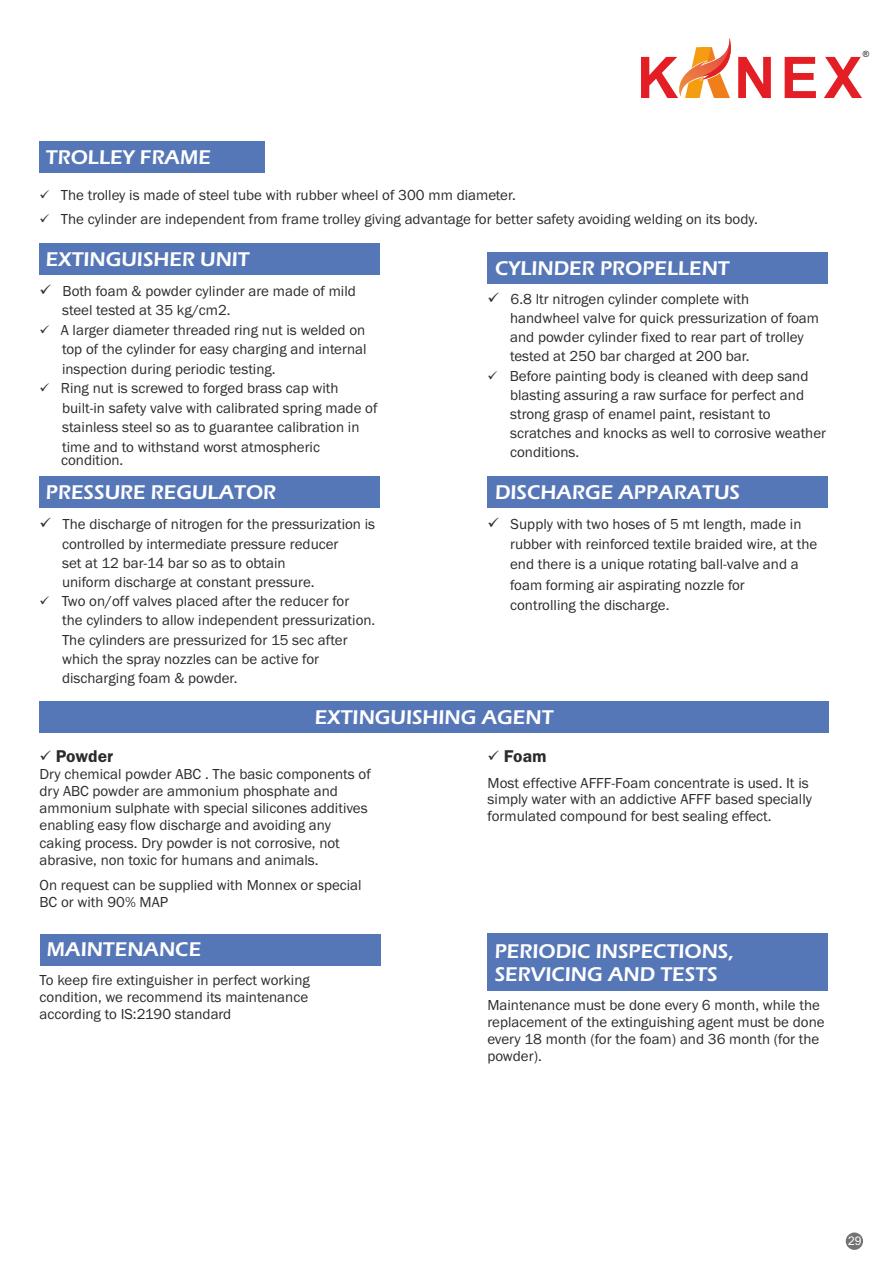
<style>
.page{position:relative;width:893px;height:1263px;background:#fff}
.page>*{position:absolute;margin:0;border:0;box-sizing:border-box;transform-origin:0 0}
.t1{font:600 20.55px "Eras ITC";color:#fff}
.t2{font:600 17.7px "Franklin Gothic";color:#2b2b2a}
.t3{font:15px/17px "Franklin Gothic";color:#2b2b2a}
.t4{font:12px "Arial";color:#fff}
.t5{font:8.7px "Arial";color:#1c1b18}
</style>
<div class="page">
<div style="left:40px;top:141px;width:225px;height:32px;background:#5576b7"></div>
<div style="left:40px;top:244px;width:340px;height:31px;background:#5576b7"></div>
<div style="left:488px;top:252px;width:340px;height:32px;background:#5576b7"></div>
<div style="left:488px;top:476px;width:340px;height:32px;background:#5576b7"></div>
<div style="left:40px;top:476px;width:340px;height:32px;background:#5576b7"></div>
<div style="left:40px;top:701px;width:789px;height:32px;background:#5576b7"></div>
<div style="left:487px;top:934px;width:341px;height:57px;background:#5576b7"></div>
<div style="left:41px;top:934px;width:340px;height:31px;background:#5576b7"></div>
<svg style="left:641px;top:38px;width:221px;height:60px"></svg>
<div style="left:846px;top:1232px;width:17px;height:18px;background:#737373;border-radius:50%"></div>
<p class="t5" style="left:863px;top:50px;width:8px">®</p>
<h1 class="t1" style="left:46px;top:150px;width:167px">TROLLEY FRAME</h1>
<p class="t3" style="left:40px;top:188px;width:478px">✓ The trolley is made of steel tube with rubber wheel of 300 mm diameter.</p>
<p class="t3" style="left:40px;top:211px;width:720px">✓ The cylinder are independent from frame trolley giving advantage for better safety avoiding welding on its body.</p>
<h1 class="t1" style="left:46px;top:252px;width:205px">EXTINGUISHER UNIT</h1>
<p class="t3" style="left:62px;top:282px;width:295px;line-height:19.5px;text-indent:-22px">✓ Both foam &amp; powder cylinder are made of mild steel tested at 35 kg/cm2.</p>
<p class="t3" style="left:62px;top:321px;width:306px;line-height:19.5px;text-align:justify;text-indent:-22px">✓ A larger diameter threaded ring nut is welded on top of the cylinder for easy charging and internal inspection during periodic testing.</p>
<p class="t3" style="left:62px;top:380px;width:317px;line-height:19.5px;text-indent:-22px">✓ Ring nut is screwed to forged brass cap with built-in safety valve with calibrated spring made of stainless steel so as to guarantee calibration in time and to withstand worst atmospheric</p>
<p class="t3" style="left:61px;top:452px;width:64px">condition.</p>
<h1 class="t1" style="left:46px;top:485px;width:232px">PRESSURE REGULATOR</h1>
<p class="t3" style="left:62px;top:516px;width:315px;line-height:19.2px;text-indent:-22px">✓ The discharge of nitrogen for the pressurization is controlled by intermediate pressure reducer<br>set at 12 bar-14 bar so as to obtain<br>uniform discharge at constant pressure.</p>
<p class="t3" style="left:62px;top:593px;width:315px;line-height:19.2px;text-indent:-22px">✓ Two on/off valves placed after the reducer for<br>the cylinders to allow independent pressurization.<br>The cylinders are pressurized for 15 sec after which the spray nozzles can be active for discharging foam &amp; powder.</p>
<h1 class="t1" style="left:495px;top:261px;width:236px">CYLINDER PROPELLENT</h1>
<p class="t3" style="left:510px;top:291px;width:310px;line-height:19px;text-indent:-22px">✓ 6.8 ltr nitrogen cylinder complete with handwheel valve for quick pressurization of foam and powder cylinder fixed to rear part of trolley tested at 250 bar charged at 200 bar.</p>
<p class="t3" style="left:510px;top:367px;width:318px;line-height:19px;text-indent:-22px">✓ Before painting body is cleaned with deep sand blasting assuring a raw surface for perfect and strong grasp of enamel paint, resistant to scratches and knocks as well to corrosive weather conditions.</p>
<h1 class="t1" style="left:495px;top:485px;width:246px">DISCHARGE APPARATUS</h1>
<p class="t3" style="left:510px;top:516px;width:309px;line-height:20px;text-indent:-22px">✓ Supply with two hoses of 5 mt length, made in rubber with reinforced textile braided wire, at the end there is a unique rotating ball-valve and a foam forming air aspirating nozzle for<br>controlling the discharge.</p>
<h1 class="t1" style="left:315px;top:710px;width:240px">EXTINGUISHING AGENT</h1>
<p class="t2" style="left:488px;top:750px;width:61px">✓ Foam</p>
<p class="t3" style="left:488px;top:776px;width:326px;line-height:16.4px">Most effective AFFF-Foam concentrate is used. It is simply water with an addictive AFFF based specially formulated compound for best sealing effect.</p>
<p class="t2" style="left:40px;top:749px;width:75px">✓ Powder</p>
<p class="t3" style="left:40px;top:767px;width:333px">Dry chemical powder ABC . The basic components of dry ABC powder are ammonium phosphate and ammonium sulphate with special silicones additives enabling easy flow discharge and avoiding any caking process. Dry powder is not corrosive, not abrasive, non toxic for humans and animals.</p>
<p class="t3" style="left:40px;top:878px;width:324px">On request can be supplied with Monnex or special<br>BC or with 90% MAP</p>
<h1 class="t1" style="left:47px;top:941px;width:156px">MAINTENANCE</h1>
<p class="t3" style="left:40px;top:973px;width:272px">To keep fire extinguisher in perfect working</p>
<p class="t3" style="left:40px;top:990px;width:270px">condition, we recommend its maintenance according to IS:2190 standard</p>
<h1 class="t1" style="left:495px;top:943px;width:241px">PERIODIC INSPECTIONS,</h1>
<h1 class="t1" style="left:495px;top:967px;width:225px">SERVICING AND TESTS</h1>
<p class="t3" style="left:487px;top:998px;width:339px">Maintenance must be done every 6 month, while the replacement of the extinguishing agent must be done every 18 month (for the foam) and 36 month (for the powder).</p>
<p class="t4" style="left:848px;top:1237px;width:15px">29</p>
</div>
